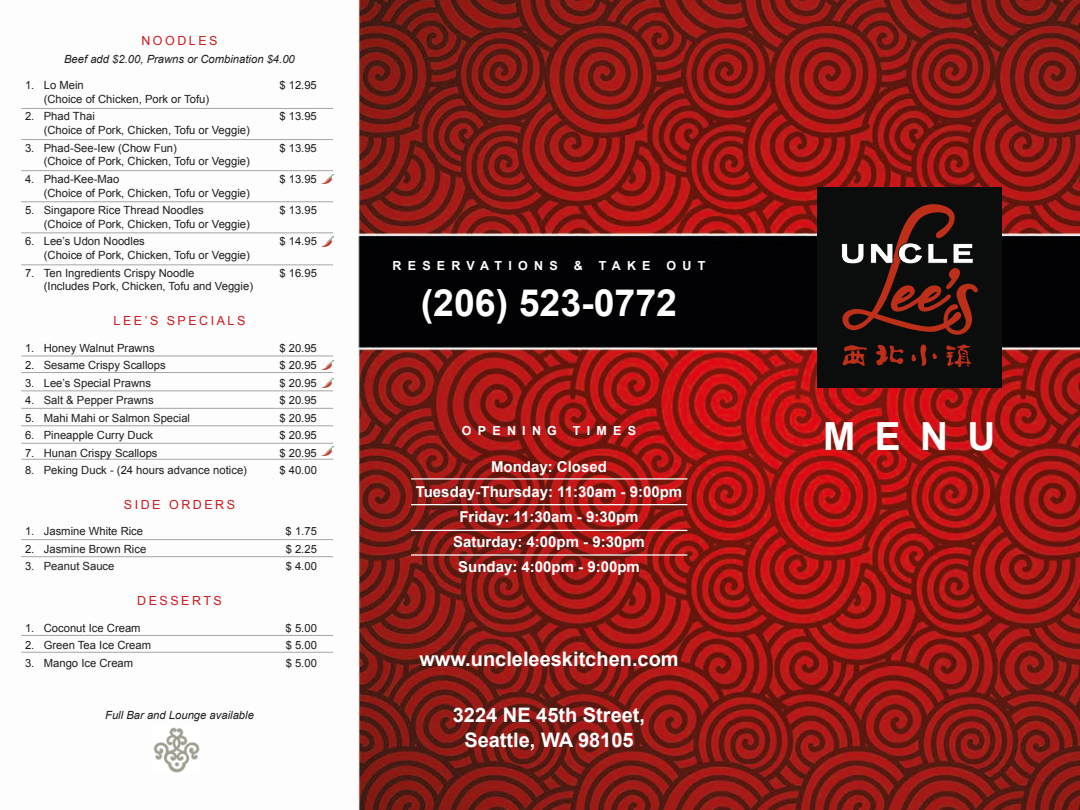
<style>
.page{position:relative;width:1080px;height:810px;background:#fff}
.page>*{position:absolute;margin:0;border:0;box-sizing:border-box;transform-origin:0 0}
.t1{font:700 38.75px "Arial";color:#fff}
.t2{font:700 37.5px "Arial";color:#fff}
.t3{font:700 20px/25px "Arial";color:#fff;text-align:center}
.t4{font:700 15px/25px "Arial";color:#fff;text-align:center}
.t5{font:12.5px "Arial";letter-spacing:.2em;color:#cd171a}
.t6{font:700 12.5px "Arial";letter-spacing:.5em;color:#fff}
.t7{font:11.25px "Arial";color:#1d1d1b}
.t8{font:italic 11.25px "Arial";color:#1d1d1b}
</style>
<div class="page">
<img style="left:21px;top:0;width:1059px;height:810px">
<div style="left:817px;top:187px;width:185px;height:201px;background:#0b0d0d"></div>
<svg style="left:841px;top:204px;width:137px;height:163px"></svg>
<hr style="left:411px;top:478px;width:276px;height:2px;background:#fff">
<hr style="left:411px;top:504px;width:276px;height:1px;background:#fff">
<hr style="left:411px;top:530px;width:276px;height:1px;background:#fff">
<hr style="left:411px;top:554px;width:276px;height:2px;background:#fff">
<hr style="left:21px;top:108px;width:312px;height:1px;background:#1d1d1b">
<hr style="left:21px;top:139px;width:312px;height:1px;background:#1d1d1b">
<hr style="left:21px;top:170px;width:312px;height:1px;background:#1d1d1b">
<hr style="left:21px;top:201px;width:312px;height:1px;background:#1d1d1b">
<hr style="left:21px;top:233px;width:312px;height:1px;background:#1d1d1b">
<hr style="left:21px;top:265px;width:312px;height:1px;background:#1d1d1b">
<hr style="left:21px;top:356px;width:312px;height:1px;background:#1d1d1b">
<hr style="left:21px;top:372px;width:312px;height:1px;background:#1d1d1b">
<hr style="left:21px;top:391px;width:312px;height:1px;background:#1d1d1b">
<hr style="left:21px;top:408px;width:312px;height:1px;background:#1d1d1b">
<hr style="left:21px;top:425px;width:312px;height:1px;background:#1d1d1b">
<hr style="left:21px;top:443px;width:312px;height:1px;background:#1d1d1b">
<hr style="left:21px;top:459px;width:312px;height:1px;background:#1d1d1b">
<hr style="left:21px;top:539px;width:312px;height:1px;background:#1d1d1b">
<hr style="left:21px;top:556px;width:312px;height:1px;background:#1d1d1b">
<hr style="left:21px;top:635px;width:312px;height:1px;background:#1d1d1b">
<hr style="left:21px;top:652px;width:312px;height:1px;background:#1d1d1b">
<svg style="left:321px;top:175px;width:12px;height:9px"></svg>
<svg style="left:321px;top:237px;width:12px;height:9px"></svg>
<svg style="left:321px;top:360px;width:12px;height:10px"></svg>
<svg style="left:321px;top:378px;width:12px;height:10px"></svg>
<svg style="left:321px;top:447px;width:12px;height:9px"></svg>
<img style="left:153px;top:726px;width:47px;height:48px">
<p class="t5" style="left:141px;top:33px;width:78px">NOODLES</p>
<p class="t8" style="left:64px;top:52px;width:232px">Beef add $2.00, Prawns or Combination $4.00</p>
<p class="t7" style="left:25px;top:78px;width:60px">1. Lo Mein</p>
<p class="t7" style="left:279px;top:78px;width:39px">$ 12.95</p>
<p class="t7" style="left:44px;top:92px;width:167px">(Choice of Chicken, Pork or Tofu)</p>
<p class="t7" style="left:25px;top:109px;width:71px">2. Phad Thai</p>
<p class="t7" style="left:279px;top:109px;width:39px">$ 13.95</p>
<p class="t7" style="left:44px;top:123px;width:208px">(Choice of Pork, Chicken, Tofu or Veggie)</p>
<p class="t7" style="left:25px;top:140px;width:153px">3. Phad-See-Iew (Chow Fun)</p>
<p class="t7" style="left:279px;top:140px;width:39px">$ 13.95</p>
<p class="t7" style="left:44px;top:154px;width:208px">(Choice of Pork, Chicken, Tofu or Veggie)</p>
<p class="t7" style="left:25px;top:172px;width:96px">4. Phad-Kee-Mao</p>
<p class="t7" style="left:279px;top:172px;width:39px">$ 13.95</p>
<p class="t7" style="left:44px;top:185px;width:208px">(Choice of Pork, Chicken, Tofu or Veggie)</p>
<p class="t7" style="left:25px;top:203px;width:180px">5. Singapore Rice Thread Noodles</p>
<p class="t7" style="left:279px;top:203px;width:39px">$ 13.95</p>
<p class="t7" style="left:44px;top:217px;width:208px">(Choice of Pork, Chicken, Tofu or Veggie)</p>
<p class="t7" style="left:25px;top:234px;width:121px">6. Lee’s Udon Noodles</p>
<p class="t7" style="left:279px;top:234px;width:39px">$ 14.95</p>
<p class="t7" style="left:44px;top:248px;width:208px">(Choice of Pork, Chicken, Tofu or Veggie)</p>
<p class="t7" style="left:25px;top:265px;width:171px">7. Ten Ingredients Crispy Noodle</p>
<p class="t7" style="left:279px;top:265px;width:39px">$ 16.95</p>
<p class="t7" style="left:44px;top:279px;width:211px">(Includes Pork, Chicken, Tofu and Veggie)</p>
<p class="t5" style="left:114px;top:313px;width:133px">LEE’S SPECIALS</p>
<p class="t7" style="left:25px;top:340px;width:131px">1. Honey Walnut Prawns</p>
<p class="t7" style="left:279px;top:340px;width:39px">$ 20.95</p>
<p class="t7" style="left:25px;top:358px;width:142px">2. Sesame Crispy Scallops</p>
<p class="t7" style="left:279px;top:358px;width:39px">$ 20.95</p>
<p class="t7" style="left:25px;top:375px;width:128px">3. Lee’s Special Prawns</p>
<p class="t7" style="left:279px;top:375px;width:39px">$ 20.95</p>
<p class="t7" style="left:25px;top:393px;width:130px">4. Salt &amp; Pepper Prawns</p>
<p class="t7" style="left:279px;top:393px;width:39px">$ 20.95</p>
<p class="t7" style="left:25px;top:410px;width:167px">5. Mahi Mahi or Salmon Special</p>
<p class="t7" style="left:279px;top:410px;width:39px">$ 20.95</p>
<p class="t7" style="left:25px;top:428px;width:130px">6. Pineapple Curry Duck</p>
<p class="t7" style="left:279px;top:428px;width:39px">$ 20.95</p>
<p class="t7" style="left:25px;top:445px;width:134px">7. Hunan Crispy Scallops</p>
<p class="t7" style="left:279px;top:445px;width:39px">$ 20.95</p>
<p class="t7" style="left:25px;top:463px;width:223px">8. Peking Duck - (24 hours advance notice)</p>
<p class="t7" style="left:279px;top:463px;width:39px">$ 40.00</p>
<p class="t5" style="left:124px;top:497px;width:113px">SIDE ORDERS</p>
<p class="t7" style="left:25px;top:524px;width:120px">1. Jasmine White Rice</p>
<p class="t7" style="left:286px;top:524px;width:33px">$ 1.75</p>
<p class="t7" style="left:25px;top:542px;width:123px">2. Jasmine Brown Rice</p>
<p class="t7" style="left:286px;top:542px;width:33px">$ 2.25</p>
<p class="t7" style="left:25px;top:559px;width:91px">3. Peanut Sauce</p>
<p class="t7" style="left:286px;top:559px;width:33px">$ 4.00</p>
<p class="t5" style="left:137px;top:593px;width:86px">DESSERTS</p>
<p class="t7" style="left:25px;top:620px;width:117px">1. Coconut Ice Cream</p>
<p class="t7" style="left:286px;top:620px;width:33px">$ 5.00</p>
<p class="t7" style="left:25px;top:638px;width:128px">2. Green Tea Ice Cream</p>
<p class="t7" style="left:286px;top:638px;width:33px">$ 5.00</p>
<p class="t7" style="left:25px;top:655px;width:110px">3. Mango Ice Cream</p>
<p class="t7" style="left:286px;top:655px;width:33px">$ 5.00</p>
<p class="t8" style="left:105px;top:708px;width:150px">Full Bar and Lounge available</p>
<p class="t6" style="left:393px;top:257px;width:167px">RESERVATIONS</p>
<p class="t6" style="left:574px;top:257px;width:11px">&amp;</p>
<p class="t6" style="left:599px;top:257px;width:53px">TAKE</p>
<p class="t6" style="left:667px;top:257px;width:40px">OUT</p>
<h2 class="t2" style="left:421px;top:278px;width:258px">(206) 523-0772</h2>
<p class="t6" style="left:462px;top:422px;width:97px">OPENING</p>
<p class="t6" style="left:573px;top:422px;width:65px">TIMES</p>
<h3 class="t4" style="left:416px;top:455px;width:268px">Monday: Closed<br>Tuesday-Thursday: 11:30am - 9:00pm<br>Friday: 11:30am - 9:30pm<br>Saturday: 4:00pm - 9:30pm<br>Sunday: 4:00pm - 9:00pm</h3>
<h3 class="t3" style="left:419px;top:647px;width:261px">www.uncleleeskitchen.com</h3>
<h3 class="t3" style="left:453px;top:703px;width:194px">3224 NE 45th Street,<br>Seattle, WA 98105</h3>
<h1 class="t1" style="left:823px;top:411px;width:174px">MENU</h1>
</div>
